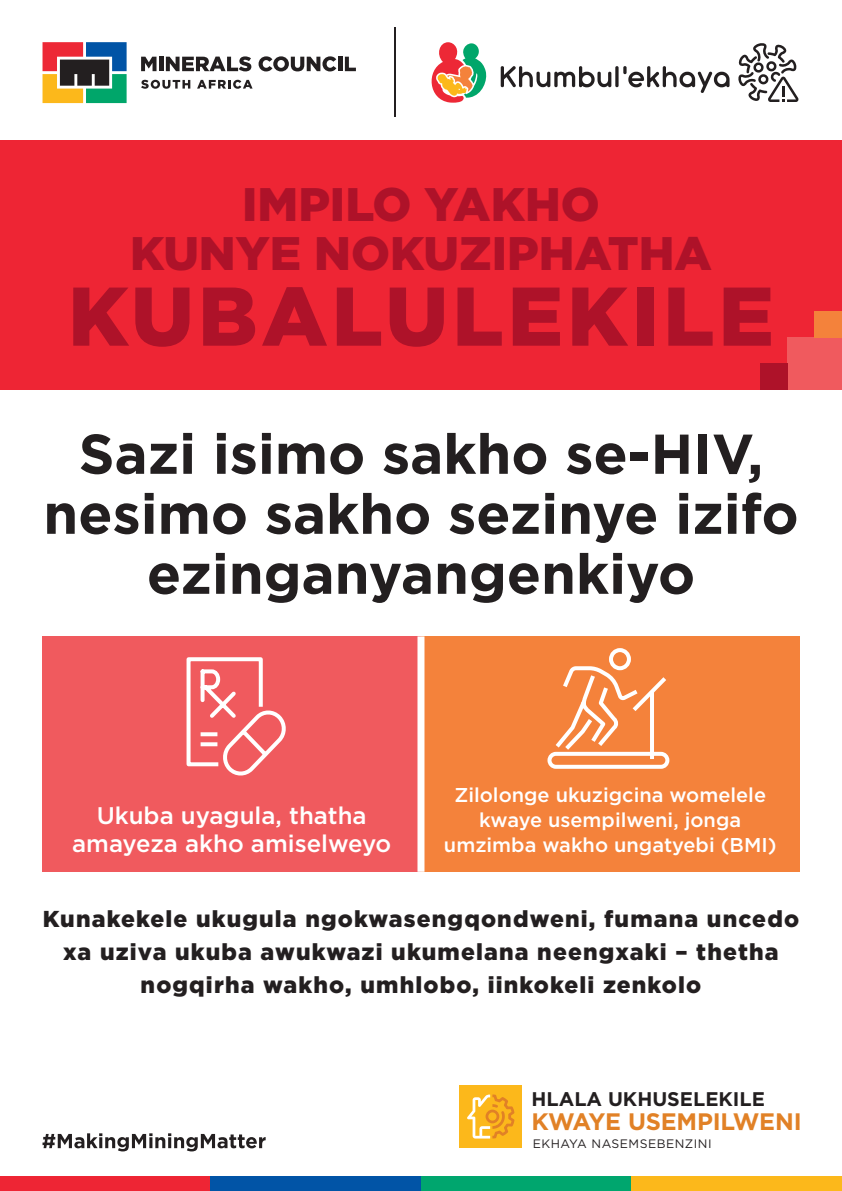
<style>
.page{position:relative;width:842px;height:1191px;background:#fff}
.page>*{position:absolute;margin:0;border:0;box-sizing:border-box;transform-origin:0 0}
.t1{font:900 83px "Gotham";letter-spacing:.05em;color:#ae1229}
.t2{font:700 56px/60px "Gotham";color:#231f20;text-align:center}
.t3{font:900 47px/49px "Gotham";color:#ae1229;text-align:center}
.t4{font:500 24px/28px "Gotham";color:#fff;text-align:center}
.t5{font:700 23.8px "Gotham";letter-spacing:-.01em;color:#e18126}
.t6{font:900 23px/33px "Gotham";letter-spacing:.05em;color:#231f20;text-align:center}
.t7{font:500 20px/25px "Gotham";color:#fff;text-align:center}
.t8{font:700 19.7px "Gotham";color:#231f20}
.t9{font:12.2px "Gotham";letter-spacing:.04em;color:#231f20}
</style>
<div class="page">
<div style="left:0;top:140px;width:842px;height:250px;background:#ee2534"></div>
<svg style="left:43px;top:42px;width:84px;height:61px;background:#787563"></svg>
<svg style="left:141px;top:57px;width:16px;height:14px"></svg>
<hr style="left:159px;top:57px;width:4px;height:14px;background:#231f20">
<svg style="left:166px;top:56px;width:85px;height:15px"></svg>
<svg style="left:259px;top:56px;width:77px;height:15px"></svg>
<hr style="left:338px;top:57px;width:4px;height:14px;background:#231f20">
<svg style="left:345px;top:57px;width:11px;height:14px"></svg>
<svg style="left:141px;top:80px;width:49px;height:9px"></svg>
<svg style="left:197px;top:80px;width:56px;height:9px"></svg>
<hr style="left:394px;top:28px;width:1px;height:89px;background:#231f20">
<svg style="left:501px;top:66px;width:228px;height:27px"></svg>
<svg style="left:431px;top:42px;width:56px;height:61px"></svg>
<svg style="left:738px;top:43px;width:60px;height:59px"></svg>
<svg style="left:43px;top:1133px;width:223px;height:18px"></svg>
<div style="left:0;top:1176px;width:210px;height:15px;background:#ee2534"></div>
<div style="left:210px;top:1176px;width:211px;height:15px;background:#0154a6"></div>
<div style="left:421px;top:1176px;width:210px;height:15px;background:#00a66e"></div>
<div style="left:631px;top:1176px;width:211px;height:15px;background:#fcb81b"></div>
<div style="left:787px;top:337px;width:55px;height:53px;background:#f05a5e"></div>
<div style="left:815px;top:311px;width:27px;height:26px;background:#f4823b"></div>
<div style="left:760px;top:364px;width:27px;height:26px;background:#ae1229"></div>
<div style="left:43px;top:636px;width:378px;height:235px;background:#f05a5e"></div>
<div style="left:421px;top:636px;width:378px;height:235px;background:#f4823b"></div>
<div style="left:417px;top:636px;width:7px;height:235px;background:#fff"></div>
<svg style="left:186px;top:657px;width:100px;height:119px"></svg>
<svg style="left:547px;top:648px;width:123px;height:121px"></svg>
<div style="left:459px;top:1085px;width:63px;height:62px;background:#fcb81b"></div>
<svg style="left:467px;top:1094px;width:47px;height:44px"></svg>
<h3 class="t3" style="left:130px;top:180px;width:583px">IMPILO YAKHO<br>KUNYE NOKUZIPHATHA</h3>
<h1 class="t1" style="left:68px;top:259px;width:707px">KUBALULEKILE</h1>
<h2 class="t2" style="left:43px;top:423px;width:757px">Sazi isimo sakho se-HIV, nesimo sakho sezinye izifo ezinganyangenkiyo</h2>
<p class="t4" style="left:72px;top:801px;width:321px">Ukuba uyagula, thatha amayeza akho amiselweyo</p>
<p class="t7" style="left:444px;top:782px;width:334px">Zilolonge ukuzigcina womelele kwaye usempilweni, jonga umzimba wakho ungatyebi (BMI)</p>
<p class="t6" style="left:43px;top:902px;width:758px">Kunakekele ukugula ngokwasengqondweni, fumana uncedo xa uziva ukuba awukwazi ukumelana neengxaki – thetha nogqirha wakho, umhlobo, iinkokeli zenkolo</p>
<p class="t8" style="left:531px;top:1087px;width:235px">HLALA UKHUSELEKILE</p>
<p class="t5" style="left:531px;top:1108px;width:272px">KWAYE USEMPILWENI</p>
<p class="t9" style="left:533px;top:1135px;width:180px">EKHAYA NASEMSEBENZINI</p>
</div>
